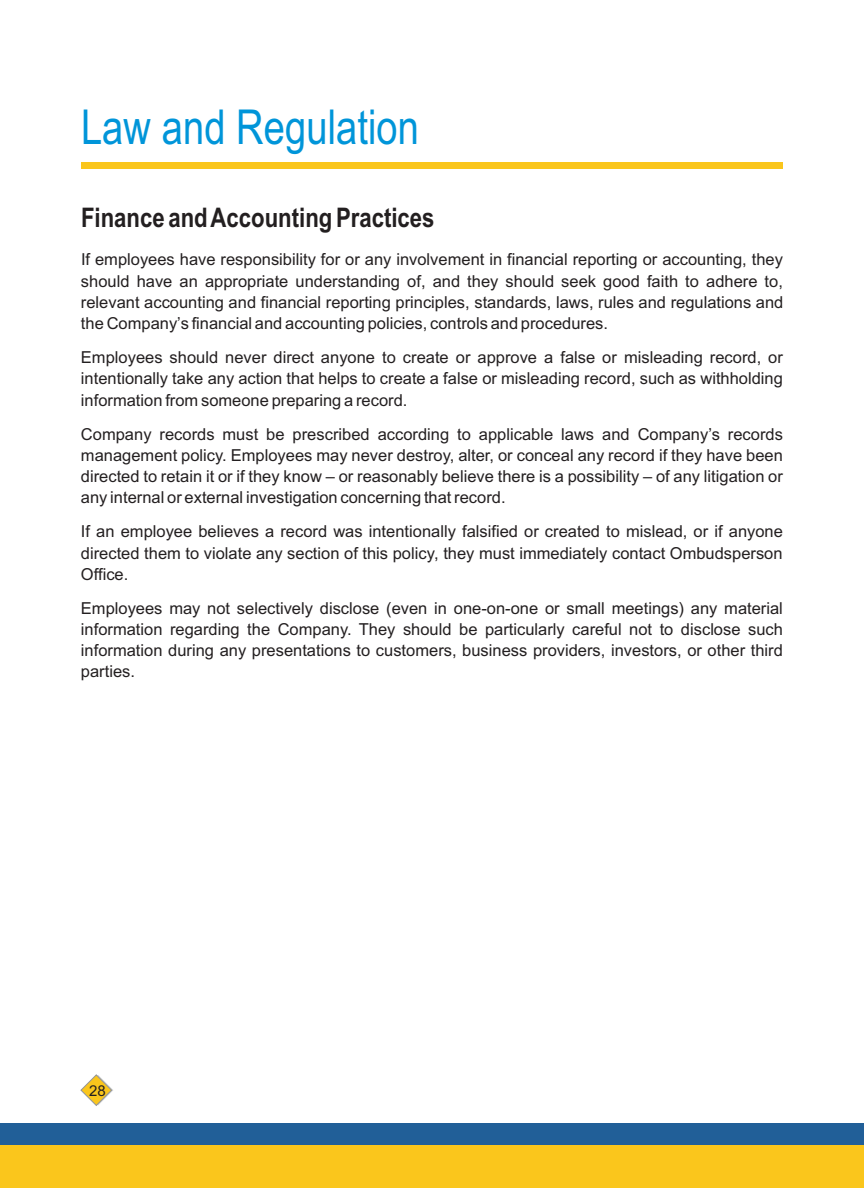
<style>
.page{position:relative;width:864px;height:1188px;background:#fff}
.page>*{position:absolute;margin:0;border:0;box-sizing:border-box;transform-origin:0 0}
.t1{font:48.15px "Arial Narrow";color:#0095d9}
.t2{font:700 27px "Arial Narrow";color:#231f20}
.t3{font:16.5px/21.1px "Arial";color:#231f20;text-align:justify}
.t4{font:15px "Arial";color:#231f20}
</style>
<div class="page">
<div style="left:0;top:1123px;width:864px;height:65px;background:#215f98"></div>
<div style="left:0;top:1145px;width:864px;height:43px;background:#fac61c"></div>
<div style="left:81px;top:162px;width:702px;height:7px;background:#fac61c"></div>
<svg style="left:80px;top:1074px;width:33px;height:32px"></svg>
<h1 class="t1" style="left:81px;top:109px;width:340px">Law and Regulation</h1>
<h2 class="t2" style="left:81px;top:208px;width:355px">Finance and Accounting Practices</h2>
<p class="t3" style="left:81px;top:251px;width:704px">If employees have responsibility for or any involvement in financial reporting or accounting, they should have an appropriate understanding of, and they should seek good faith to adhere to, relevant accounting and financial reporting principles, standards, laws, rules and regulations and the Company’s financial and accounting policies, controls and procedures.</p>
<p class="t3" style="left:81px;top:348px;width:703px">Employees should never direct anyone to create or approve a false or misleading record, or intentionally take any action that helps to create a false or misleading record, such as withholding information from someone preparing a record.</p>
<p class="t3" style="left:81px;top:425px;width:703px">Company records must be prescribed according to applicable laws and Company’s records management policy. Employees may never destroy, alter, or conceal any record if they have been directed to retain it or if they know – or reasonably believe there is a possibility – of any litigation or any internal or external investigation concerning that record.</p>
<p class="t3" style="left:81px;top:522px;width:703px">If an employee believes a record was intentionally falsified or created to mislead, or if anyone directed them to violate any section of this policy, they must immediately contact Ombudsperson Office.</p>
<p class="t3" style="left:81px;top:599px;width:703px">Employees may not selectively disclose (even in one-on-one or small meetings) any material information regarding the Company. They should be particularly careful not to disclose such information during any presentations to customers, business providers, investors, or other third parties.</p>
<p class="t4" style="left:89px;top:1085px;width:18px">28</p>
</div>
